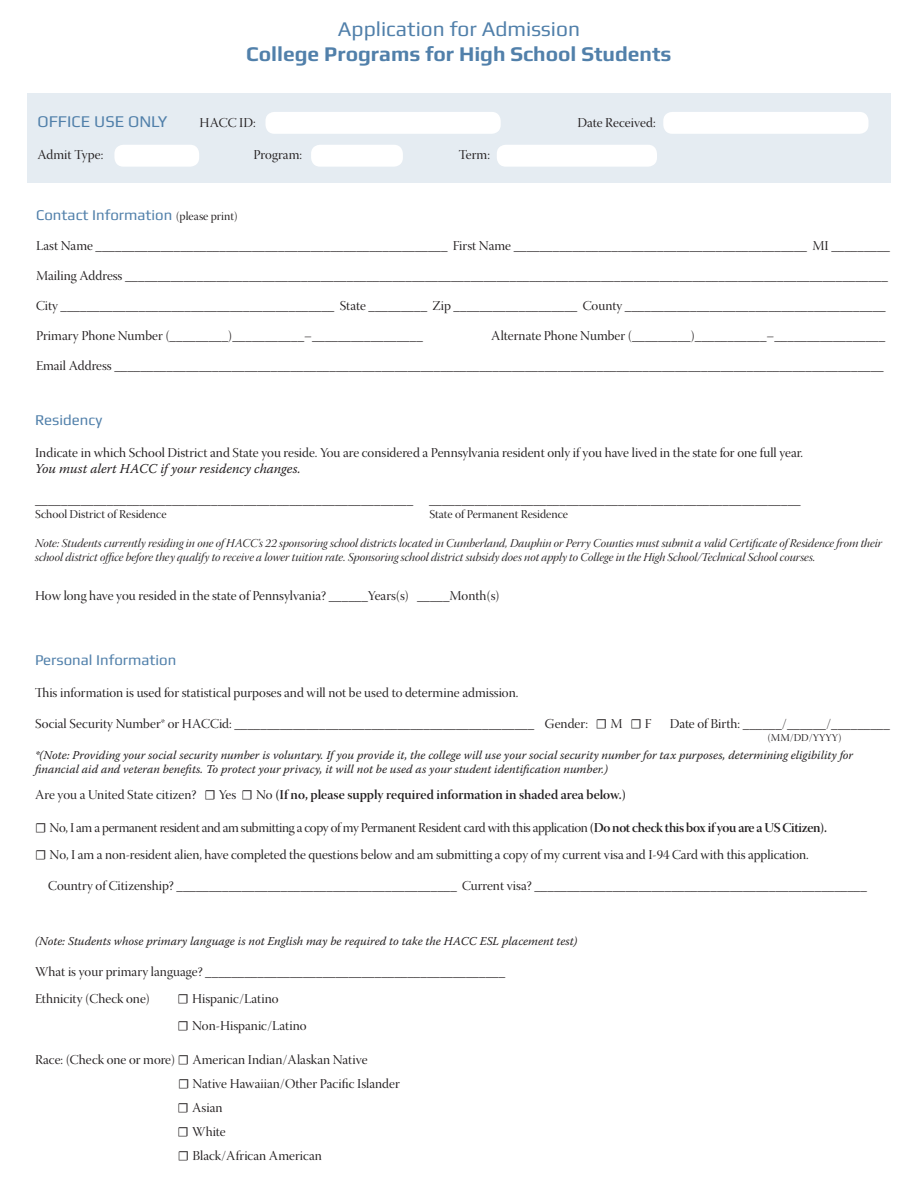
<style>
.page{position:relative;width:918px;height:1188px;background:#fff}
.page>*{position:absolute;margin:0;border:0;box-sizing:border-box;transform-origin:0 0}
.t1{font:700 21px "Play";color:#5180aa}
.t2{font:21px "Play";color:#5180aa}
.t3{font:16.5px "Play";color:#5180aa}
.major_codes{font:15px "Play";color:#5180aa}
.major_codes-2{font:13.5px/24px "Warnock Pro Disp";color:#231f20}
.major_codes-3{font:13.5px "Warnock Pro Disp";letter-spacing:-.025em;color:#231f20}
.t4{font:13.5px "Warnock Pro Semibold Disp";color:#231f20}
.t5{font:italic 13.5px "Warnock Pro";color:#231f20}
.t6{font:italic 12px/13.5px "Warnock Pro";color:#231f20}
.t7{font:12px/14.4px "Warnock Pro It Disp";color:#231f20}
.t8{font:12px "Warnock Pro Disp";color:#231f20}
.t9{font:10.5px "Warnock Pro Disp";color:#231f20}
.s1{font-family:"Warnock Pro Disp";font-size:12px;color:#231f20}
.s2{font-family:"Minion Pro"}
.s3{font-family:"Warnock Pro Disp"}
.s4{font-family:"Warnock Pro Semibold Disp"}
.s5{color:#fff}
</style>
<div class="page">
<div style="left:28px;top:94px;width:863px;height:89px;background:#e5ecf2"></div>
<div style="left:114px;top:145px;width:85px;height:22px;background:#fff;border-radius:9px"></div>
<div style="left:266px;top:112px;width:235px;height:22px;background:#fff;border-radius:9px"></div>
<div style="left:663px;top:112px;width:206px;height:22px;background:#fff;border-radius:9px"></div>
<div style="left:311px;top:145px;width:92px;height:22px;background:#fff;border-radius:9px"></div>
<div style="left:497px;top:145px;width:160px;height:22px;background:#fff;border-radius:9px"></div>
<p class="t2" style="left:338px;top:16px;width:244px">Application for Admission</p>
<p class="t1" style="left:246px;top:41px;width:427px">College Programs for High School Students</p>
<p class="t3" style="left:38px;top:112px;width:132px">OFFICE USE ONLY</p>
<p class="major_codes-2" style="left:200px;top:113px;width:58px">HACC ID:</p>
<p class="major_codes-2" style="left:578px;top:113px;width:80px">Date Received:</p>
<p class="major_codes-2" style="left:38px;top:144px;width:67px">Admit Type:</p>
<p class="major_codes-2" style="left:254px;top:144px;width:50px">Program:</p>
<p class="major_codes-2" style="left:459px;top:144px;width:33px">Term:</p>
<p class="major_codes" style="left:36px;top:205px;width:203px">Contact Information <span class="s1">(please print)</span></p>
<p class="major_codes-2" style="left:36px;top:235px;width:856px">Last Name ______________________________________________________ First Name _____________________________________________ MI _________</p>
<p class="major_codes-2" style="left:36px;top:265px;width:854px">Mailing Address _____________________________________________________________________________________________________________________</p>
<p class="major_codes-2" style="left:36px;top:295px;width:851px">City __________________________________________ State _________ Zip ___________________ County ________________________________________</p>
<p class="major_codes-2" style="left:36px;top:325px;width:388px">Primary Phone Number (_________)___________–_________________</p>
<p class="major_codes-2" style="left:491px;top:325px;width:395px">Alternate Phone Number (_________)___________–_________________</p>
<p class="major_codes-2" style="left:36px;top:355px;width:849px">Email Address ______________________________________________________________________________________________________________________</p>
<p class="major_codes" style="left:35px;top:411px;width:69px">Residency</p>
<p class="major_codes-2" style="left:35px;top:442px;width:770px">Indicate in which School District and State you reside. You are considered a Pennsylvania resident only if you have lived in the state for one full year.</p>
<p class="t5" style="left:35px;top:460px;width:267px">You must alert HACC if your residency changes.</p>
<p class="major_codes-2" style="left:35px;top:489px;width:767px">__________________________________________________________ _________________________________________________________</p>
<p class="t8" style="left:35px;top:508px;width:133px">School District of Residence</p>
<p class="t8" style="left:429px;top:508px;width:140px">State of Permanent Residence</p>
<p class="t7" style="left:35px;top:537px;width:849px">Note: Students currently residing in one of HACC’s 22 sponsoring school districts located in Cumberland, Dauphin or Perry Counties must submit a valid Certificate of Residence from their school district office before they qualify to receive a lower tuition rate. Sponsoring school district subsidy does not apply to College in the High School/Technical School courses.</p>
<p class="major_codes-2" style="left:35px;top:585px;width:466px">How long have you resided in the state of Pennsylvania? ______Years(s) _____Month(s)</p>
<p class="major_codes" style="left:35px;top:651px;width:143px">Personal Information</p>
<p class="major_codes-2" style="left:35px;top:682px;width:485px">This information is used for statistical purposes and will not be used to determine admission.</p>
<p class="major_codes-2" style="left:35px;top:713px;width:618px">Social Security Number* or HACCid: ______________________________________________ Gender: <span class="s2">☐</span> M <span class="s2">☐</span> F</p>
<p class="major_codes-2" style="left:670px;top:713px;width:222px">Date of Birth: ______/______/_________</p>
<p class="t6" style="left:35px;top:748px;width:820px">*(Note: Providing your social security number is voluntary. If you provide it, the college will use your social security number for tax purposes, determining eligibility for financial aid and veteran benefits. To protect your privacy, it will not be used as your student identification number.)</p>
<p class="t4" style="left:35px;top:787px;width:592px"><span class="s3">Are you a United State citizen?</span> <span class="s2">☐</span> <span class="s3">Yes</span> <span class="s2">☐</span> <span class="s3">No</span> (If no, please supply required information in shaded area below.)</p>
<p class="major_codes-3" style="left:35px;top:820px;width:793px"><span class="s2">☐</span> No, I am a permanent resident and am submitting a copy of my Permanent Resident card with this application <span class="s4">(Do not check this box if you are a US Citizen).</span></p>
<p class="major_codes-2" style="left:35px;top:844px;width:775px"><span class="s2">☐</span> No, I am a non-resident alien, have completed the questions below and am submitting a copy of my current visa and I-94 Card with this application.</p>
<p class="major_codes-2" style="left:48px;top:875px;width:820px">Country of Citizenship? ___________________________________________ Current visa? ___________________________________________________</p>
<p class="t9" style="left:748px;top:732px;width:95px"><span class="s5">•</span> (MM/DD/YYYY)</p>
<p class="t6" style="left:35px;top:934px;width:544px">(Note: Students whose primary language is not English may be required to take the HACC ESL placement test)</p>
<p class="major_codes-2" style="left:35px;top:962px;width:472px">What is your primary language? ______________________________________________</p>
<p class="major_codes-2" style="left:35px;top:988px;width:116px">Ethnicity (Check one)</p>
<p class="major_codes-2" style="left:178px;top:988px;width:102px"><span class="s2">☐</span> Hispanic/Latino</p>
<p class="major_codes-2" style="left:178px;top:1015px;width:131px"><span class="s2">☐</span> Non-Hispanic/Latino</p>
<p class="major_codes-2" style="left:35px;top:1050px;width:334px">Race: (Check one or more) <span class="s2">☐</span> American Indian/Alaskan Native</p>
<p class="major_codes-2" style="left:178px;top:1074px;width:224px"><span class="s2">☐</span> Native Hawaiian/Other Pacific Islander <span class="s2">☐</span> Asian</p>
<p class="major_codes-2" style="left:178px;top:1122px;width:50px"><span class="s2">☐</span> White</p>
<p class="major_codes-2" style="left:178px;top:1146px;width:145px"><span class="s2">☐</span> Black/African American</p>
</div>
